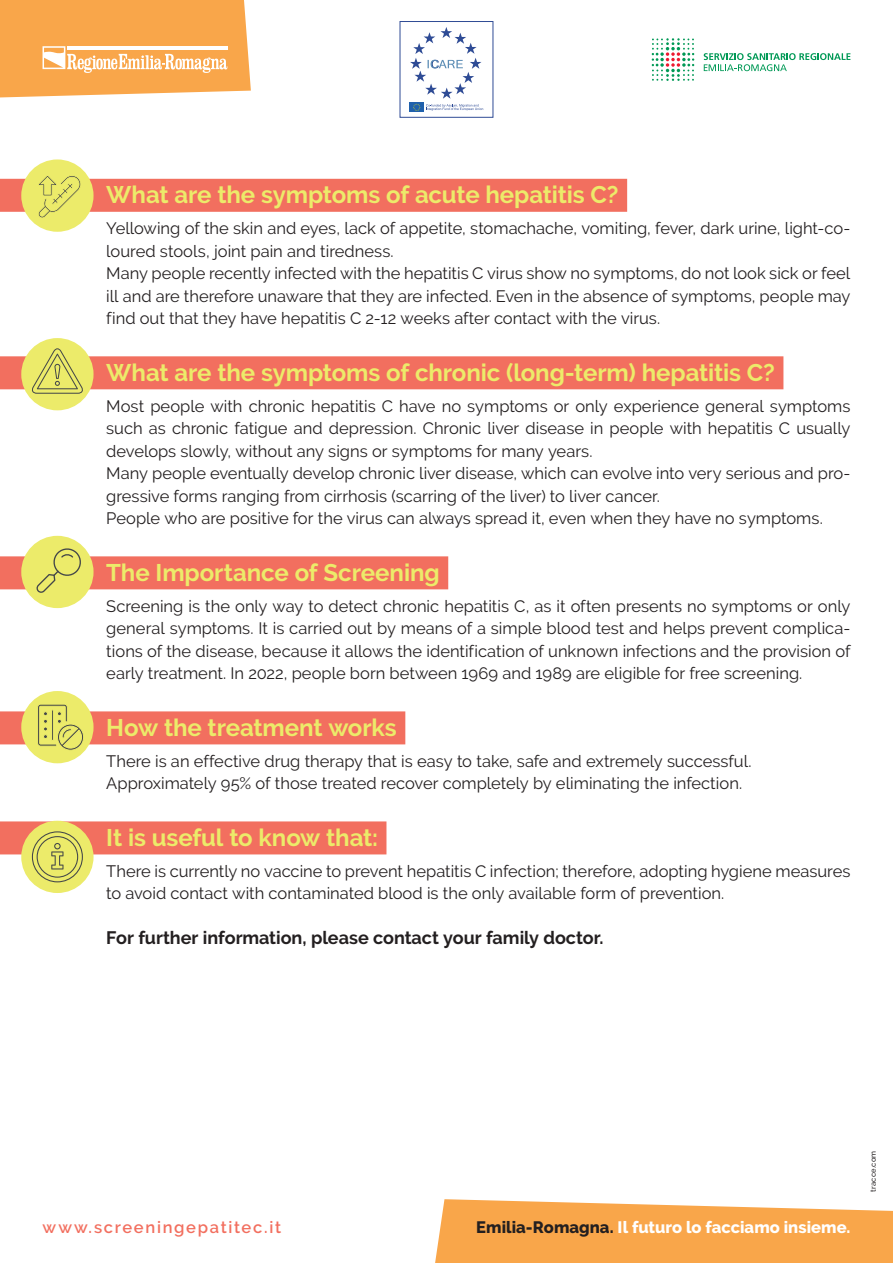
<style>
.page{position:relative;width:893px;height:1263px;background:#fff}
.page>*{position:absolute;margin:0;border:0;box-sizing:border-box;transform-origin:0 0}
.Titolo{font:700 24px "Raleway";letter-spacing:-.005em;color:#eceb6a}
.Frase{font:700 18px "Raleway";color:#231f20}
.Testo{font:16.5px/22.5px "Raleway";color:#231f20}
.t1{font:800 16.5px "Raleway";color:#fff}
.t2{font:600 16.5px "Raleway";letter-spacing:.1em;color:#f26f5f}
.t3{font:500 7.5px "Raleway";letter-spacing:.03em;color:#231f20}
.s1{color:#231f20}
</style>
<div class="page">
<div style="left:0;top:179px;width:627px;height:33px;background:#f26f5f"></div>
<div style="left:0;top:356px;width:783px;height:33px;background:#f26f5f"></div>
<div style="left:0;top:556px;width:448px;height:33px;background:#f26f5f"></div>
<div style="left:0;top:711px;width:405px;height:33px;background:#f26f5f"></div>
<div style="left:0;top:821px;width:386px;height:33px;background:#f26f5f"></div>
<svg style="left:0;top:0;width:251px;height:97px;background:#f9b161"></svg>
<svg style="left:652px;top:38px;width:42px;height:43px"></svg>
<svg style="left:704px;top:53px;width:146px;height:18px"></svg>
<svg style="left:435px;top:1199px;width:458px;height:64px;background:#f9af5c"></svg>
<div style="left:410px;top:103px;width:14px;height:9px;background:#2061ac"></div>
<svg style="left:410px;top:27px;width:73px;height:84px"></svg>
<div style="left:400px;top:21px;width:93px;height:97px;border:1px solid #304c95"></div>
<div style="left:21px;top:159px;width:73px;height:73px;background:#eceb6a;border-radius:50%"></div>
<svg style="left:38px;top:176px;width:43px;height:42px"></svg>
<div style="left:21px;top:338px;width:73px;height:72px;background:#eceb6a;border-radius:50%"></div>
<svg style="left:32px;top:348px;width:51px;height:46px"></svg>
<div style="left:21px;top:536px;width:73px;height:72px;background:#eceb6a;border-radius:50%"></div>
<svg style="left:36px;top:548px;width:45px;height:45px"></svg>
<div style="left:21px;top:691px;width:73px;height:72px;background:#eceb6a;border-radius:50%"></div>
<svg style="left:38px;top:704px;width:45px;height:46px"></svg>
<div style="left:21px;top:821px;width:73px;height:72px;background:#eceb6a;border-radius:50%"></div>
<svg style="left:32px;top:831px;width:51px;height:51px"></svg>
<p class="Titolo" style="left:106px;top:181px;width:514px">What are the symptoms of acute hepatitis C?</p>
<p class="Testo" style="left:106px;top:217px;width:746px">Yellowing of the skin and eyes, lack of appetite, stomachache, vomiting, fever, dark urine, light-co&shy;loured stools, joint pain and tiredness.</p>
<p class="Testo" style="left:106px;top:262px;width:746px;text-align:justify">Many people recently infected with the hepatitis C virus show no symptoms, do not look sick or feel ill and are therefore unaware that they are infected. Even in the absence of symptoms, people may find out that they have hepatitis C 2-12 weeks after contact with the virus.</p>
<p class="Titolo" style="left:106px;top:359px;width:670px">What are the symptoms of chronic (long-term) hepatitis C?</p>
<p class="Testo" style="left:106px;top:395px;width:746px;text-align:justify">Most people with chronic hepatitis C have no symptoms or only experience general symptoms such as chronic fatigue and depression. Chronic liver disease in people with hepatitis C usually develops slowly, without any signs or symptoms for many years.</p>
<p class="Testo" style="left:106px;top:462px;width:746px">Many people eventually develop chronic liver disease, which can evolve into very serious and pro&shy;gressive forms ranging from cirrhosis (scarring of the liver) to liver cancer.</p>
<p class="Testo" style="left:106px;top:507px;width:718px">People who are positive for the virus can always spread it, even when they have no symptoms.</p>
<p class="Titolo" style="left:106px;top:559px;width:335px">The Importance of Screening</p>
<p class="Testo" style="left:106px;top:595px;width:746px;text-align:justify">Screening is the only way to detect chronic hepatitis C, as it often presents no symptoms or only general symptoms. It is carried out by means of a simple blood test and helps prevent complica&shy;tions of the disease, because it allows the identification of unknown infections and the provision of early treatment. In 2022, people born between 1969 and 1989 are eligible for free screening.</p>
<p class="Titolo" style="left:106px;top:714px;width:292px">How the treatment works</p>
<p class="Testo" style="left:106px;top:750px;width:647px">There is an effective drug therapy that is easy to take, safe and extremely successful.</p>
<p class="Testo" style="left:106px;top:772px;width:637px">Approximately 95% of those treated recover completely by eliminating the infection.</p>
<p class="Titolo" style="left:106px;top:824px;width:273px">It is useful to know that:</p>
<p class="Testo" style="left:106px;top:860px;width:746px">There is currently no vaccine to prevent hepatitis C infection; therefore, adopting hygiene measures to avoid contact with contaminated blood is the only available form of prevention.</p>
<p class="Frase" style="left:106px;top:928px;width:499px">For further information, please contact your family doctor.</p>
<p class="t2" style="left:43px;top:1218px;width:240px">www.screeningepatitec.it</p>
<p class="t1" style="left:476px;top:1218px;width:376px"><span class="s1">Emilia-Romagna.</span> Il futuro lo facciamo insieme.</p>
<p class="t3" style="left:869px;top:1192px;width:43px;rotate:-90deg">tracce.com</p>
</div>
